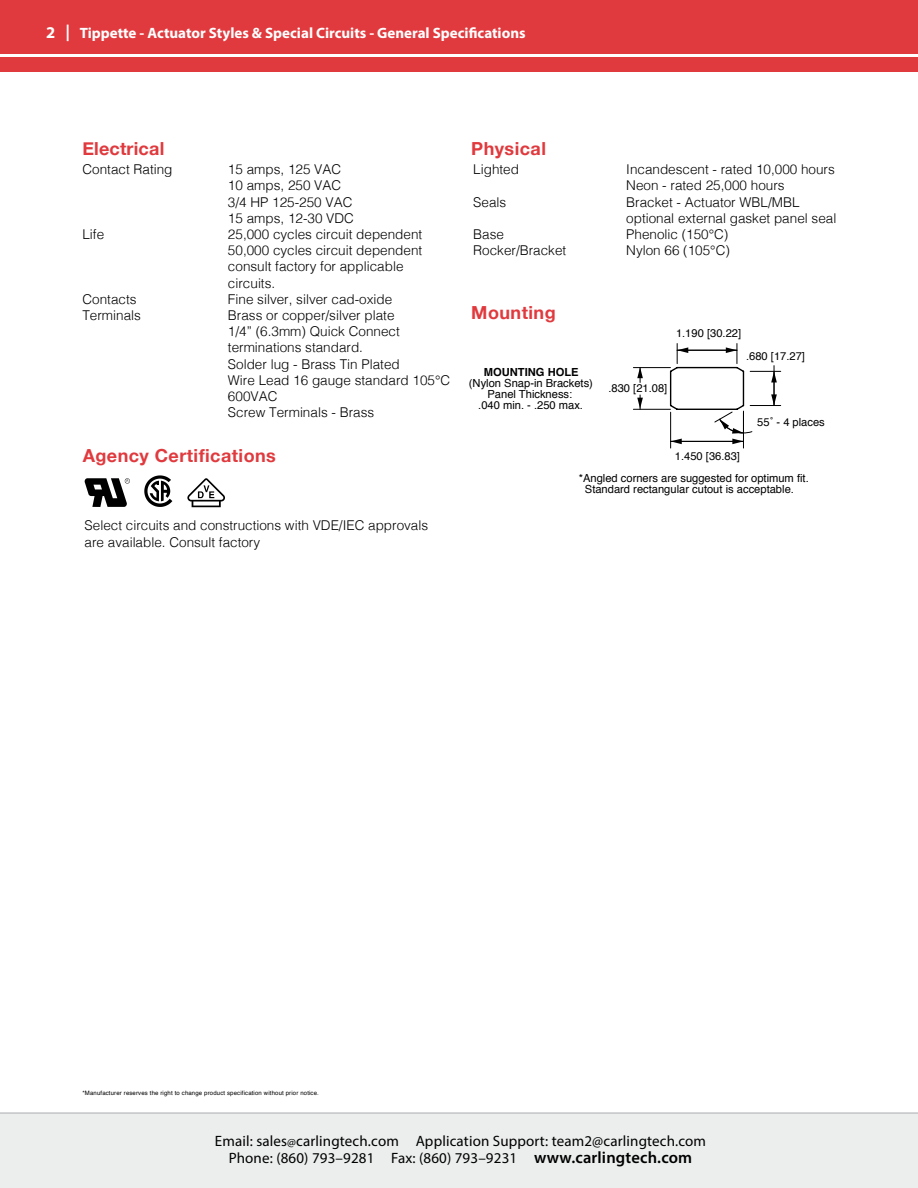
<style>
.page{position:relative;width:918px;height:1188px;background:#fff}
.page>*{position:absolute;margin:0;border:0;box-sizing:border-box;transform-origin:0 0}
.t1{font:700 18px "Helvetica Neue";letter-spacing:.025em;color:#e03a3e}
.t2{font:15px/16.8px "Myriad Pro";letter-spacing:.01em;color:#000;text-align:center}
.t3{font:700 15px "Myriad Pro";color:#fff}
.t4{font:300 13.5px/16.2px "Helvetica";color:#000}
.t5{font:11.1px/11.1px "Helvetica";color:#000}
.t6{font:700 11.1px "Helvetica";color:#000}
.t7{font:6px "Helvetica";letter-spacing:.025em;color:#000}
.s1{font-size:16.5px}
.s2{font-size:12px}
.s3{font-weight:600;font-size:16.5px}
</style>
<div class="page">
<div style="left:0;top:1112px;width:918px;height:76px;background:#eceded"></div>
<hr style="left:0;top:1112px;width:918px;height:2px;background:#c7c8ca">
<div style="left:0;top:57px;width:918px;height:15px;background:#e13a3e"></div>
<div style="left:0;top:0;width:918px;height:54px;background:#e13a3e"></div>
<hr style="left:750px;top:405px;width:31px;height:1px;background:#000">
<hr style="left:750px;top:371px;width:31px;height:1px;background:#000">
<svg style="left:771px;top:371px;width:6px;height:11px"></svg>
<svg style="left:771px;top:394px;width:6px;height:11px"></svg>
<hr style="left:774px;top:366px;width:1px;height:40px;background:#000">
<hr style="left:743px;top:412px;width:1px;height:36px;background:#000">
<hr style="left:670px;top:412px;width:1px;height:36px;background:#000">
<svg style="left:669px;top:344px;width:84px;height:100px"></svg>
<hr style="left:633px;top:409px;width:37px;height:1px;background:#000">
<hr style="left:633px;top:367px;width:37px;height:1px;background:#000">
<svg style="left:637px;top:367px;width:6px;height:15px"></svg>
<svg style="left:637px;top:395px;width:6px;height:14px"></svg>
<svg style="left:85px;top:478px;width:45px;height:29px"></svg>
<svg style="left:144px;top:475px;width:28px;height:32px"></svg>
<svg style="left:187px;top:478px;width:38px;height:29px"></svg>
<p class="t3" style="left:46px;top:23px;width:481px"><span class="s1">2 |</span> Tippette - Actuator Styles &amp; Special Circuits - General Specifications</p>
<h1 class="t1" style="left:82px;top:134px;width:83px">Electrical</h1>
<p class="t4" style="left:82px;top:160px;width:92px">Contact Rating</p>
<p class="t4" style="left:228px;top:160px;width:128px">15 amps, 125 VAC<br>10 amps, 250 VAC<br>3/4 HP 125-250 VAC<br>15 amps, 12-30 VDC</p>
<p class="t4" style="left:82px;top:225px;width:23px">Life</p>
<p class="t4" style="left:228px;top:225px;width:196px">25,000 cycles circuit dependent<br>50,000 cycles circuit dependent consult factory for applicable circuits.</p>
<p class="t4" style="left:82px;top:290px;width:56px">Contacts</p>
<p class="t4" style="left:228px;top:290px;width:166px">Fine silver, silver cad-oxide</p>
<p class="t4" style="left:82px;top:306px;width:60px">Terminals</p>
<p class="t4" style="left:228px;top:306px;width:224px">Brass or copper/silver plate<br>1/4” (6.3mm) Quick Connect terminations standard.<br>Solder lug - Brass Tin Plated<br>Wire Lead 16 gauge standard 105°C<br>600VAC<br>Screw Terminals - Brass</p>
<h1 class="t1" style="left:83px;top:442px;width:195px">Agency Certifications</h1>
<p class="t4" style="left:85px;top:517px;width:345px">Select circuits and constructions with VDE/IEC approvals are available. Consult factory</p>
<h1 class="t1" style="left:471px;top:135px;width:76px">Physical</h1>
<p class="t4" style="left:473px;top:160px;width:47px">Lighted</p>
<p class="t4" style="left:626px;top:160px;width:210px">Incandescent - rated 10,000 hours<br>Neon - rated 25,000 hours</p>
<p class="t4" style="left:473px;top:193px;width:35px">Seals</p>
<p class="t4" style="left:626px;top:193px;width:212px">Bracket - Actuator WBL/MBL optional external gasket panel seal</p>
<p class="t4" style="left:473px;top:225px;width:32px">Base</p>
<p class="t4" style="left:626px;top:225px;width:104px">Phenolic (150°C)</p>
<p class="t4" style="left:473px;top:241px;width:95px">Rocker/Bracket</p>
<p class="t4" style="left:626px;top:241px;width:105px">Nylon 66 (105°C)</p>
<h1 class="t1" style="left:471px;top:298px;width:86px">Mounting</h1>
<p class="t6" style="left:484px;top:363px;width:96px">MOUNTING HOLE</p>
<p class="t5" style="left:469px;top:378px;width:126px;text-align:center">(Nylon Snap-in Brackets)<br>Panel Thickness:<br>.040 min. - .250 max.</p>
<p class="t5" style="left:608px;top:383px;width:60px">.830 [21.08]</p>
<p class="t5" style="left:676px;top:328px;width:67px">1.190 [30.22]</p>
<p class="t5" style="left:746px;top:351px;width:60px">.680 [17.27]</p>
<p class="t5" style="left:757px;top:417px;width:69px">55˚ - 4 places</p>
<p class="t5" style="left:675px;top:451px;width:67px">1.450 [36.83]</p>
<p class="t5" style="left:585px;top:472px;width:225px;text-indent:-6px">*Angled corners are suggested for optimum fit.<br>Standard rectangular cutout is acceptable.</p>
<p class="t7" style="left:82px;top:1089px;width:238px">*Manufacturer reserves the right to change product specification without prior notice.</p>
<p class="t2" style="left:215px;top:1132px;width:493px">Email: sales<span class="s2">@</span>carlingtech.com Application Support: team2@carlingtech.com<br>Phone: (860) 793–9281 Fax: (860) 793–9231 <span class="s3">www.carlingtech.com</span></p>
</div>
